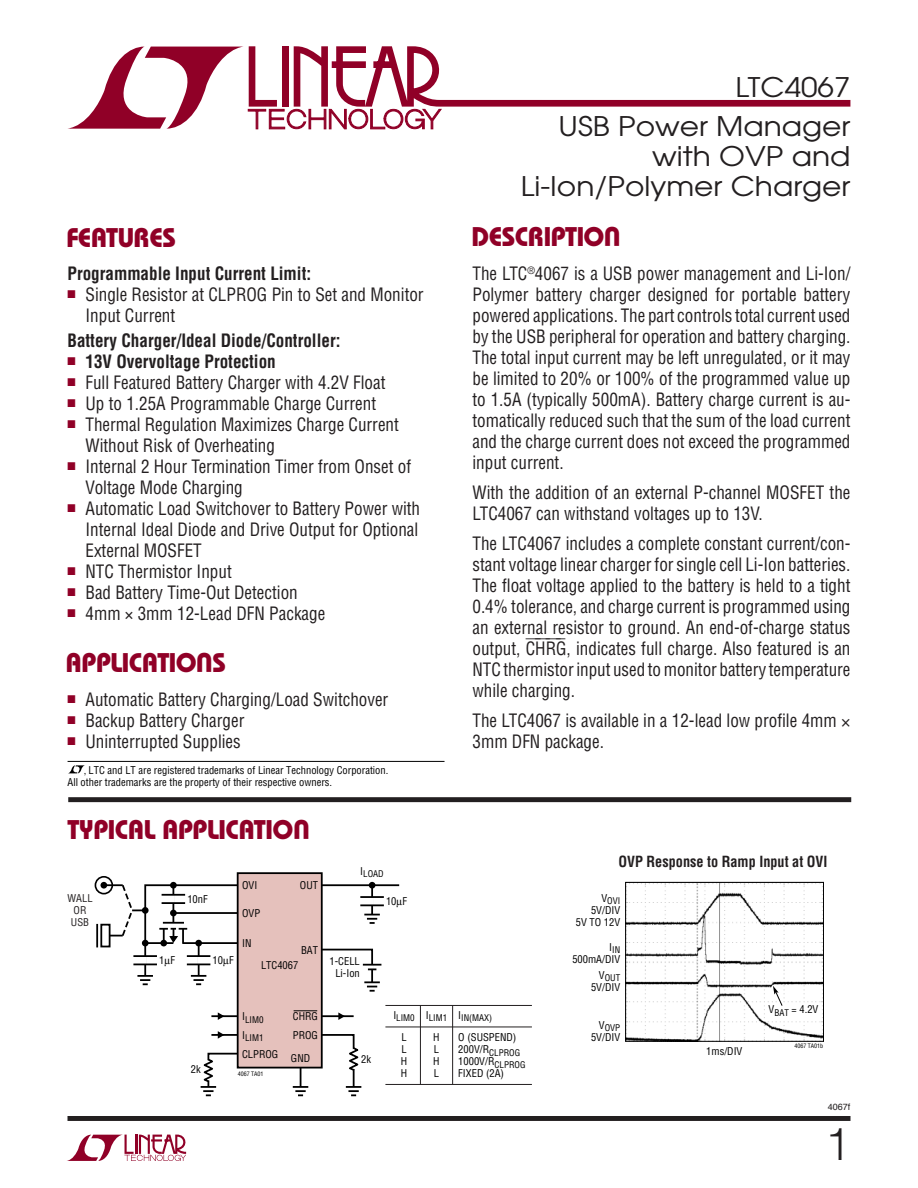
<style>
.page{position:relative;width:918px;height:1188px;background:#fff}
.page>*{position:absolute;margin:0;border:0;box-sizing:border-box;transform-origin:0 0}
.t1{font:300 45px "Helvetica";color:#231f20}
.t2{font:27px/30px "Avant Garde";color:#231f20;text-align:right;scale:1.1 1}
.t3{font:700 27px "Bauhaus";letter-spacing:-.02em;color:#900027}
.t4{font:condensed 18px/21px "Helvetica LT Std";color:#231f20;scale:.95 1}
.t5{font:700 condensed 18px "Helvetica LT Std";color:#231f20;scale:.95 1}
.t6{font:700 condensed 15px "Helvetica LT Std";color:#231f20;scale:.95 1}
.t7{font:condensed 10.5px/12px "Helvetica";color:#000}
.t8{font:condensed 10.5px/12px "Helvetica";color:#231f20;text-align:center}
.t9{font:condensed 9px/18.8px "Helvetica";color:#000}
.t10{font:9px "Helvetica";color:#231f20}
.t11{font:condensed 6px "Helvetica";color:#000}
</style>
<div class="page">
<svg style="left:67px;top:1135px;width:119px;height:26px"></svg>
<div style="left:68px;top:1116px;width:782px;height:5px;background:#231f20"></div>
<svg style="left:68px;top:46px;width:782px;height:84px"></svg>
<svg style="left:68px;top:765px;width:17px;height:9px"></svg>
<hr style="left:68px;top:761px;width:377px;height:1px;background:#000">
<div style="left:68px;top:797px;width:783px;height:5px;background:#231f20"></div>
<svg style="left:323px;top:1034px;width:39px;height:62px"></svg>
<hr style="left:322px;top:1015px;width:32px;height:2px;background:#000">
<div style="left:238px;top:873px;width:84px;height:195px;background:#e5c1bc"></div>
<div style="left:237px;top:872px;width:86px;height:197px;border:2px solid #000"></div>
<hr style="left:322px;top:884px;width:77px;height:2px;background:#000">
<svg style="left:293px;top:1068px;width:15px;height:28px"></svg>
<hr style="left:211px;top:1015px;width:27px;height:2px;background:#000">
<hr style="left:211px;top:1034px;width:27px;height:2px;background:#000">
<hr style="left:371px;top:885px;width:2px;height:30px;background:#000">
<svg style="left:364px;top:914px;width:16px;height:10px"></svg>
<div style="left:369px;top:882px;width:6px;height:7px;background:#000;border-radius:50%"></div>
<svg style="left:200px;top:1052px;width:40px;height:44px"></svg>
<svg style="left:218px;top:1012px;width:6px;height:8px"></svg>
<svg style="left:218px;top:1031px;width:6px;height:8px"></svg>
<svg style="left:338px;top:1012px;width:7px;height:8px"></svg>
<svg style="left:320px;top:948px;width:61px;height:44px"></svg>
<svg style="left:371px;top:898px;width:2px;height:6px"></svg>
<hr style="left:360px;top:896px;width:24px;height:2px;background:#000">
<hr style="left:360px;top:904px;width:24px;height:2px;background:#000">
<svg style="left:95px;top:876px;width:18px;height:18px"></svg>
<div style="left:101px;top:882px;width:6px;height:7px;background:#000;border-radius:50%"></div>
<hr style="left:96px;top:924px;width:2px;height:23px;background:#000">
<div style="left:100px;top:924px;width:11px;height:23px;border:2px solid #000"></div>
<svg style="left:294px;top:1011px;width:23px;height:1px"></svg>
<hr style="left:385px;top:1027px;width:147px;height:1px;background:#231f20">
<hr style="left:385px;top:1005px;width:147px;height:1px;background:#231f20">
<hr style="left:385px;top:1084px;width:147px;height:1px;background:#231f20">
<hr style="left:452px;top:1005px;width:1px;height:79px;background:#231f20">
<hr style="left:420px;top:1005px;width:1px;height:79px;background:#231f20">
<img style="left:627px;top:884px;width:195px;height:156px">
<div style="left:625px;top:882px;width:199px;height:160px;border:1px solid #000"></div>
<div style="left:766px;top:1003px;width:55px;height:15px;background:#fff"></div>
<svg style="left:771px;top:984px;width:15px;height:22px"></svg>
<svg style="left:104px;top:883px;width:136px;height:102px"></svg>
<h2 class="t2" style="left:736px;top:75px;width:106px">LTC4067</h2>
<h2 class="t2" style="left:521px;top:114px;width:301px">USB Power Manager with OVP and<br>Li-Ion/Polymer Charger</h2>
<h2 class="t3" style="left:66px;top:228px;width:111px">FEATURES</h2>
<h2 class="t3" style="left:471px;top:227px;width:135px">DESCRIPTIO</h2>
<h2 class="t3" style="left:620px;top:246px;width:18px;rotate:-180deg">U</h2>
<p class="t5" style="left:67px;top:267px;width:258px">Programmable Input Current Limit:</p>
<p class="t4" style="left:86px;top:286px;width:357px;text-indent:-18px"><sup>■</sup> Single Resistor at CLPROG Pin to Set and Monitor<br>Input Current</p>
<p class="t5" style="left:68px;top:334px;width:289px">Battery Charger/Ideal Diode/Controller:</p>
<p class="t5" style="left:68px;top:355px;width:221px"><sup>■</sup> 13V Overvoltage Protection</p>
<p class="t4" style="left:68px;top:374px;width:336px"><sup>■</sup> Full Featured Battery Charger with 4.2V Float</p>
<p class="t4" style="left:68px;top:395px;width:326px"><sup>■</sup> Up to 1.25A Programmable Charge Current</p>
<p class="t4" style="left:86px;top:416px;width:331px;text-indent:-18px"><sup>■</sup> Thermal Regulation Maximizes Charge Current<br>Without Risk of Overheating</p>
<p class="t4" style="left:86px;top:458px;width:344px;text-indent:-18px"><sup>■</sup> Internal 2 Hour Termination Timer from Onset of<br>Voltage Mode Charging</p>
<p class="t4" style="left:86px;top:500px;width:354px;text-align:justify;text-indent:-18px"><sup>■</sup> Automatic Load Switchover to Battery Power with Internal Ideal Diode and Drive Output for Optional External MOSFET</p>
<p class="t4" style="left:68px;top:563px;width:174px"><sup>■</sup> NTC Thermistor Input</p>
<p class="t4" style="left:68px;top:584px;width:244px"><sup>■</sup> Bad Battery Time-Out Detection</p>
<p class="t4" style="left:68px;top:605px;width:273px"><sup>■</sup> 4mm × 3mm 12-Lead DFN Package</p>
<h2 class="t3" style="left:66px;top:653px;width:162px">APPLICATIO S</h2>
<p class="t4" style="left:68px;top:691px;width:339px"><sup>■</sup> Automatic Battery Charging/Load Switchover</p>
<p class="t4" style="left:68px;top:712px;width:188px"><sup>■</sup> Backup Battery Charger</p>
<p class="t4" style="left:68px;top:733px;width:184px"><sup>■</sup> Uninterrupted Supplies</p>
<p class="t7" style="left:68px;top:765px;width:322px;text-indent:16px">, LTC and LT are registered trademarks of Linear Technology Corporation.<br>All other trademarks are the property of their respective owners.</p>
<h2 class="t3" style="left:68px;top:820px;width:227px">TYPICAL APPLICATIO</h2>
<h2 class="t3" style="left:310px;top:838px;width:18px;rotate:-180deg">U</h2>
<p class="t8" style="left:67px;top:893px;width:27px">WALL<br>OR<br>USB</p>
<p class="t7" style="left:159px;top:955px;width:17px">1 F</p>
<p class="t7" style="left:187px;top:894px;width:22px">10nF</p>
<p class="t7" style="left:213px;top:955px;width:23px">10 F</p>
<p class="t7" style="left:242px;top:880px;width:17px">OVI</p>
<p class="t7" style="left:300px;top:880px;width:20px">OUT</p>
<p class="t7" style="left:242px;top:908px;width:20px">OVP</p>
<p class="t7" style="left:242px;top:938px;width:11px">IN</p>
<p class="t7" style="left:301px;top:945px;width:18px">BAT</p>
<p class="t7" style="left:261px;top:960px;width:39px">LTC4067</p>
<p class="t9" style="left:360px;top:865px;width:25px"><sup>I</sup>LOAD</p>
<p class="t7" style="left:330px;top:956px;width:32px;text-align:center">1-CELL<br>Li-Ion</p>
<p class="t7" style="left:386px;top:896px;width:23px">10 F</p>
<p class="t4" style="left:472px;top:265px;width:399px;text-align:justify">The LTC<sup>®</sup>4067 is a USB power management and Li-Ion/ Polymer battery charger designed for portable battery powered applications. The part controls total current used by the USB peripheral for operation and battery charging.<br>The total input current may be left unregulated, or it may be limited to 20% or 100% of the programmed value up to 1.5A (typically 500mA). Battery charge current is au&shy;tomatically reduced such that the sum of the load current and the charge current does not exceed the programmed input current.</p>
<p class="t4" style="left:472px;top:484px;width:399px">With the addition of an external P-channel MOSFET the<br>LTC4067 can withstand voltages up to 13V.</p>
<p class="t4" style="left:472px;top:535px;width:399px;text-align:justify">The LTC4067 includes a complete constant current/con&shy;stant voltage linear charger for single cell Li-Ion batteries.<br>The float voltage applied to the battery is held to a tight 0.4% tolerance, and charge current is programmed using an external resistor to ground. An end-of-charge status output, ⎯C⎯H⎯R⎯G, indicates full charge. Also featured is an NTC thermistor input used to monitor battery temperature while charging.</p>
<p class="t4" style="left:472px;top:712px;width:385px">The LTC4067 is available in a 12-lead low profile 4mm<br>3mm DFN package.</p>
<p class="t6" style="left:618px;top:856px;width:222px">OVP Response to Ramp Input at OVI</p>
<p class="t9" style="left:601px;top:892px;width:20px"><sup>V</sup>OVI</p>
<p class="t7" style="left:576px;top:905px;width:46px;text-align:right">5V/DIV<br>5V TO 12V</p>
<p class="t9" style="left:609px;top:941px;width:12px"><sup>I</sup>IN</p>
<p class="t7" style="left:572px;top:954px;width:49px">500mA/DIV</p>
<p class="t9" style="left:599px;top:969px;width:23px"><sup>V</sup>OUT</p>
<p class="t7" style="left:591px;top:982px;width:31px">5V/DIV</p>
<p class="t7" style="left:191px;top:1064px;width:11px">2k</p>
<p class="t7" style="left:769px;top:1005px;width:51px">V<sub>BAT</sub> = 4.2V</p>
<p class="t7" style="left:293px;top:1011px;width:27px">CHRG</p>
<p class="t9" style="left:393px;top:1009px;width:100px"><sup>I</sup>LIM0 <sup>I</sup>LIM1 <sup>I</sup>IN(MAX)</p>
<p class="t7" style="left:401px;top:1032px;width:8px;text-align:justify">L L H H</p>
<p class="t7" style="left:433px;top:1032px;width:8px;text-align:justify">H L H L</p>
<p class="t7" style="left:458px;top:1032px;width:69px">O (SUSPEND)<br>200V/R<sub>CLPROG<br></sub>1000V/R<sub>CLPROG<br></sub>FIXED (2A)</p>
<p class="t11" style="left:794px;top:1043px;width:30px">4067 TA01b</p>
<p class="t9" style="left:242px;top:1011px;width:23px"><sup>I</sup>LIM0<br><sup>I</sup>LIM1</p>
<p class="t9" style="left:599px;top:1019px;width:23px"><sup>V</sup>OVP</p>
<p class="t7" style="left:591px;top:1032px;width:31px">5V/DIV</p>
<p class="t7" style="left:242px;top:1027px;width:77px;line-height:18.8px;text-indent:51px">PROG<br>CLPROG GND</p>
<p class="t7" style="left:706px;top:1046px;width:38px">1ms/DIV</p>
<p class="t7" style="left:361px;top:1054px;width:11px">2k</p>
<p class="t11" style="left:238px;top:1071px;width:27px">4067 TA01</p>
<p class="t10" style="left:828px;top:1103px;width:24px">4067f</p>
<h1 class="t1" style="left:825px;top:1128px;width:27px">1</h1>
</div>
